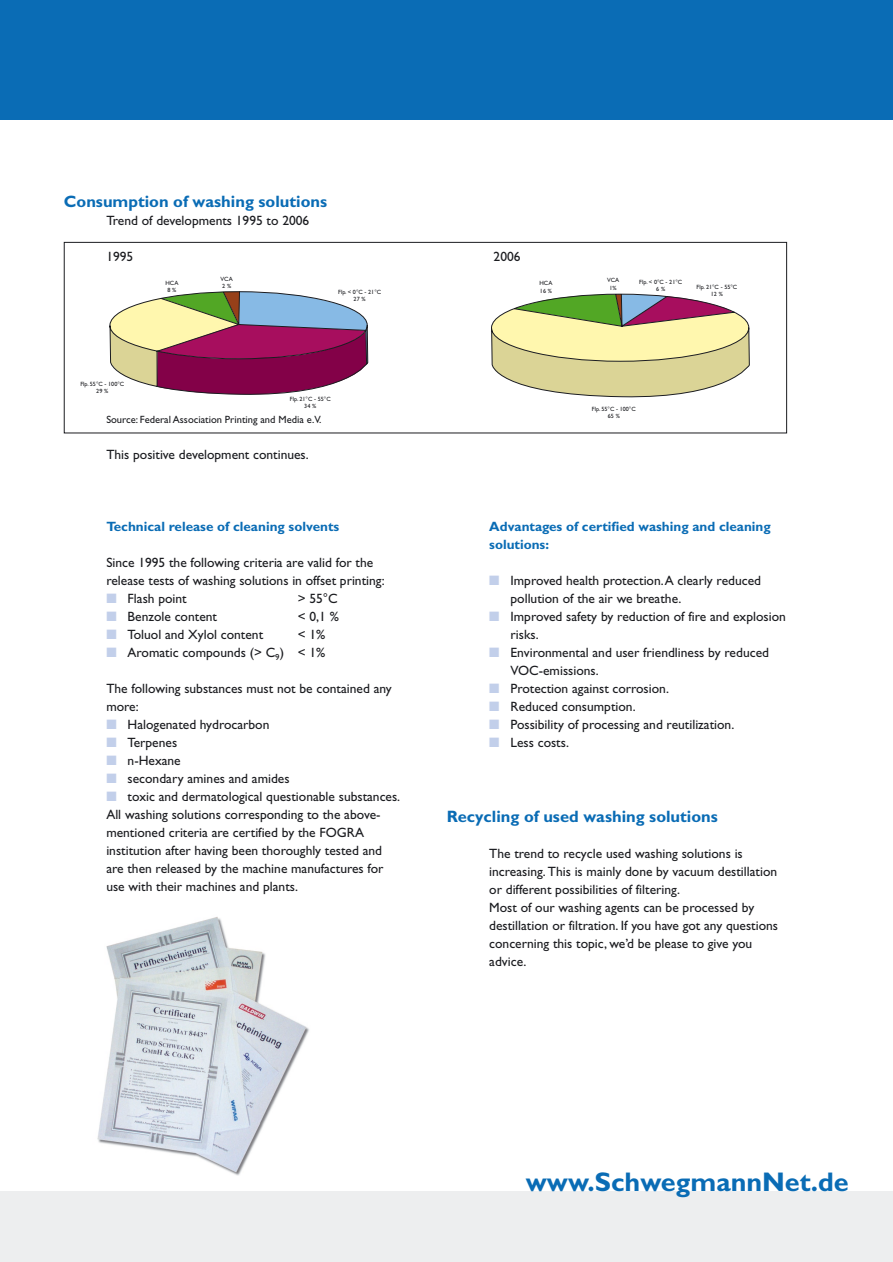
<style>
.page{position:relative;width:893px;height:1262px;background:#fff}
.page>*{position:absolute;margin:0;border:0;box-sizing:border-box;transform-origin:0 0}
.t1{font:700 27px "Gill Sans";color:#0a6cb5}
.t2{font:700 16.5px "Gill Sans";color:#0a6cb5}
.t3{font:13.5px/18px "Gill Sans";color:#1b1c20}
.t4{font:700 13.5px/18px "Gill Sans";color:#0a6cb5}
.t5{font:10.5px "Gill Sans";color:#1b1c20}
.t6{font:6.15px/7.4px "Gill Sans";color:#1b1c20;text-align:center}
.s1{color:#c2cfea}
</style>
<div class="page">
<div style="left:64px;top:242px;width:723px;height:191px;border:1px solid #1b1c20"></div>
<div style="left:0;top:0;width:892px;height:119px;background:#0a6cb5"></div>
<div style="left:0;top:1191px;width:892px;height:71px;background:#edeeef"></div>
<img style="left:97px;top:917px;width:212px;height:258px">
<svg style="left:109px;top:291px;width:259px;height:104px;background:#ab778a"></svg>
<svg style="left:491px;top:293px;width:258px;height:105px;background:#d5cfa0"></svg>
<p class="t2" style="left:64px;top:196px;width:265px">Consumption of washing solutions</p>
<p class="t3" style="left:106px;top:213px;width:204px">Trend of developments 1995 to 2006</p>
<p class="t3" style="left:106px;top:249px;width:28px">1995</p>
<p class="t3" style="left:493px;top:249px;width:28px">2006</p>
<p class="t6" style="left:80px;top:380px;width:45px">Flp. 55 C - 100 C<br>29 %</p>
<p class="t6" style="left:220px;top:276px;width:14px;text-align:left">VCA<br>2 %</p>
<p class="t6" style="left:607px;top:277px;width:14px">VCA<br>1%</p>
<p class="t6" style="left:639px;top:279px;width:44px">Flp. &lt; 0 C - 21 C<br>6 %</p>
<p class="t6" style="left:165px;top:280px;width:15px">HCA<br>8 %</p>
<p class="t6" style="left:696px;top:284px;width:42px">Flp. 21 C - 55 C<br>12 %</p>
<p class="t6" style="left:539px;top:280px;width:15px;text-align:left">HCA<br>16 %</p>
<p class="t6" style="left:338px;top:288px;width:44px">Flp. &lt; 0 C - 21 C<br>27 %</p>
<p class="t6" style="left:290px;top:395px;width:42px">Flp. 21 C - 55 C<br>34 %</p>
<p class="t5" style="left:106px;top:416px;width:217px">Source: Federal Association Printing and Media e.V.</p>
<p class="t3" style="left:106px;top:447px;width:204px">This positive development continues.</p>
<p class="t4" style="left:106px;top:519px;width:234px">Technical release of cleaning solvents</p>
<p class="t3" style="left:106px;top:555px;width:280px">Since 1995 the following criteria are valid for the release tests of washing solutions in offset printing:</p>
<p class="t3" style="left:106px;top:591px;width:82px"><span class="s1">■</span> Flash point</p>
<p class="t3" style="left:298px;top:591px;width:42px">&gt; 55°C</p>
<p class="t3" style="left:106px;top:609px;width:112px"><span class="s1">■</span> Benzole content</p>
<p class="t3" style="left:298px;top:609px;width:43px">&lt; 0,1 %</p>
<p class="t3" style="left:106px;top:627px;width:158px"><span class="s1">■</span> Toluol and Xylol content</p>
<p class="t3" style="left:298px;top:627px;width:29px">&lt; 1%</p>
<p class="t3" style="left:106px;top:645px;width:220px"><span class="s1">■</span> Aromatic compounds (&gt; C<sub>9</sub>) &lt; 1%</p>
<p class="t3" style="left:106px;top:681px;width:287px">The following substances must not be contained any more:</p>
<p class="t3" style="left:106px;top:717px;width:165px"><span class="s1">■</span> Halogenated hydrocarbon</p>
<p class="t3" style="left:106px;top:735px;width:72px"><span class="s1">■</span> Terpenes</p>
<p class="t3" style="left:106px;top:753px;width:76px"><span class="s1">■</span> n-Hexane</p>
<p class="t3" style="left:106px;top:771px;width:185px"><span class="s1">■</span> secondary amines and amides</p>
<p class="t3" style="left:106px;top:789px;width:295px"><span class="s1">■</span> toxic and dermatological questionable substances.<br>All washing solutions corresponding to the above&shy;mentioned criteria are certified by the FOGRA institution after having been thoroughly tested and are then released by the machine manufactures for use with their machines and plants.</p>
<p class="t6" style="left:592px;top:405px;width:45px">Flp. 55 C - 100 C<br>65 %</p>
<p class="t4" style="left:489px;top:519px;width:283px">Advantages of certified washing and cleaning solutions:</p>
<p class="t3" style="left:510px;top:573px;width:252px;text-indent:-21px"><span class="s1">■</span> Improved health protection.A clearly reduced pollution of the air we breathe.</p>
<p class="t3" style="left:510px;top:609px;width:277px;text-indent:-21px"><span class="s1">■</span> Improved safety by reduction of fire and explosion risks.</p>
<p class="t3" style="left:510px;top:645px;width:260px;text-indent:-21px"><span class="s1">■</span> Environmental and user friendliness by reduced<br>VOC-emissions.</p>
<p class="t3" style="left:489px;top:681px;width:181px"><span class="s1">■</span> Protection against corrosion.</p>
<p class="t3" style="left:489px;top:699px;width:148px"><span class="s1">■</span> Reduced consumption.</p>
<p class="t3" style="left:489px;top:717px;width:246px"><span class="s1">■</span> Possibility of processing and reutilization.</p>
<p class="t3" style="left:489px;top:735px;width:81px"><span class="s1">■</span> Less costs.</p>
<p class="t2" style="left:446px;top:811px;width:273px">Recycling of used washing solutions</p>
<p class="t3" style="left:489px;top:846px;width:290px">The trend to recycle used washing solutions is increasing. This is mainly done by vacuum destillation or different possibilities of filtering.<br>Most of our washing agents can be processed by destillation or filtration. If you have got any questions concerning this topic, we’d be please to give you advice.</p>
<h1 class="t1" style="left:526px;top:1172px;width:324px">www.SchwegmannNet.de</h1>
</div>
